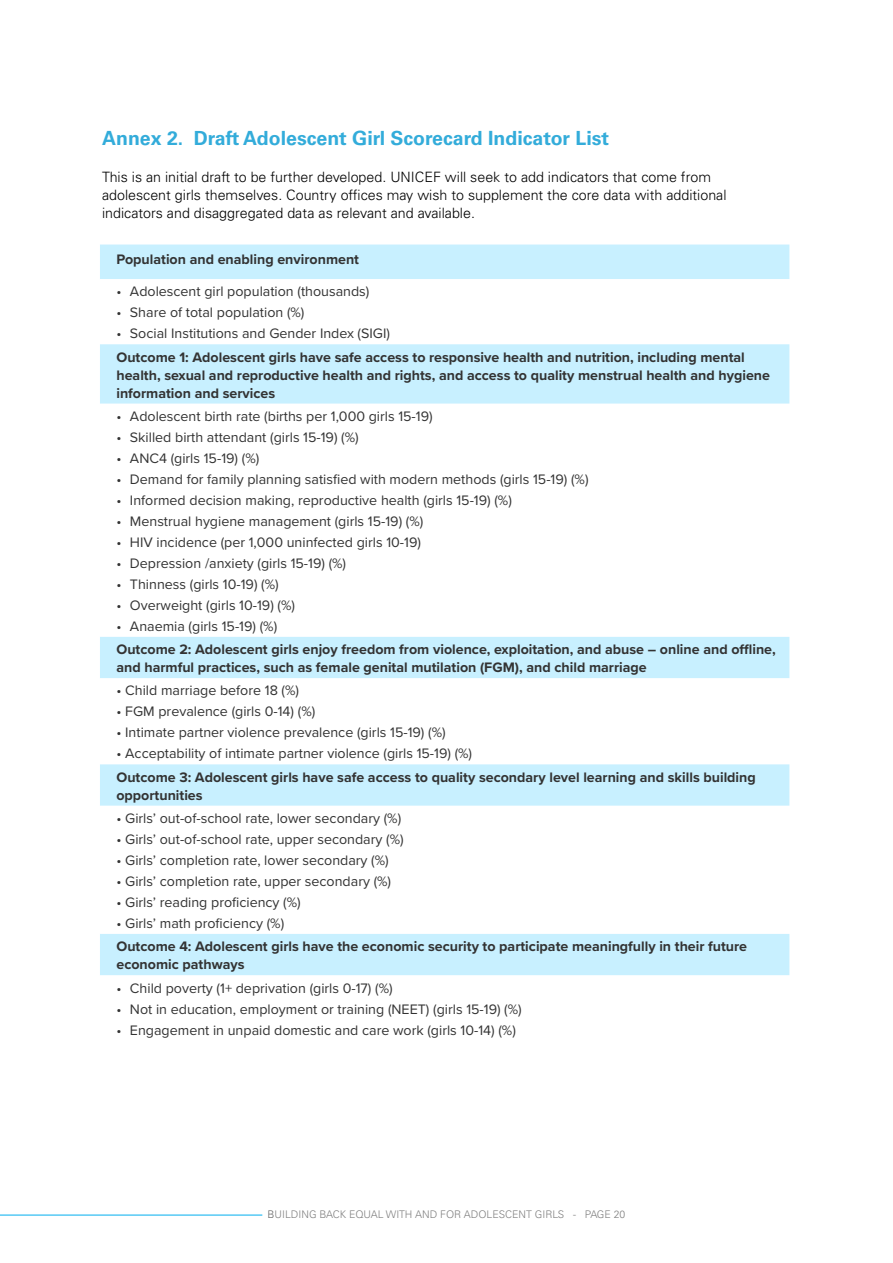
<style>
.page{position:relative;width:893px;height:1263px;background:#fff}
.page>*{position:absolute;margin:0;border:0;box-sizing:border-box;transform-origin:0 0}
.t1{font:700 19.5px "Univers LT Std";color:#33acda}
.t2{font:14.25px "Proxima Nova";color:#333}
.t3{font:700 14.25px/18px "Proxima Nova";color:#333}
.t4{font:300 14.25px/18px "Univers LT Std";color:#000}
.t5{font:300 10.5px "Univers LT Std";color:#808080}
.s1{color:#666}
</style>
<div class="page">
<svg style="left:100px;top:244px;width:689px;height:731px"></svg>
<hr style="left:0;top:1215px;width:262px;height:1px;background:#00aeef">
<h1 class="t1" style="left:102px;top:126px;width:509px">Annex 2. Draft Adolescent Girl Scorecard Indicator List</h1>
<p class="t4" style="left:102px;top:168px;width:626px">This is an initial draft to be further developed. UNICEF will seek to add indicators that come from adolescent girls themselves. Country offices may wish to supplement the core data with additional indicators and disaggregated data as relevant and available.</p>
<p class="t3" style="left:116px;top:250px;width:244px">Population and enabling environment</p>
<p class="t2" style="left:116px;top:281px;width:254px">• Adolescent girl population (thousands)</p>
<p class="t2" style="left:116px;top:302px;width:190px">• Share of total population (%)</p>
<p class="t2" style="left:116px;top:323px;width:275px">• Social Institutions and Gender Index (SIGI)</p>
<p class="t3" style="left:116px;top:347px;width:655px">Outcome 1: Adolescent girls have safe access to responsive health and nutrition, including mental health, sexual and reproductive health and rights, and access to quality menstrual health and hygiene information and services</p>
<p class="t2" style="left:116px;top:405px;width:318px">• Adolescent birth rate (births per 1,000 girls 15-19)</p>
<p class="t2" style="left:116px;top:426px;width:244px">• Skilled birth attendant (girls 15-19) (%)</p>
<p class="t2" style="left:116px;top:447px;width:144px">• ANC4 (girls 15-19) (%)</p>
<p class="t2" style="left:116px;top:468px;width:474px">• Demand for family planning satisfied with modern methods (girls 15-19) (%)</p>
<p class="t2" style="left:116px;top:489px;width:397px">• Informed decision making, reproductive health (girls 15-19) (%)</p>
<p class="t2" style="left:116px;top:510px;width:308px">• Menstrual hygiene management (girls 15-19) (%)</p>
<p class="t2" style="left:116px;top:531px;width:306px">• HIV incidence (per 1,000 uninfected girls 10-19)</p>
<p class="t2" style="left:116px;top:552px;width:231px">• Depression /anxiety (girls 15-19) (%)</p>
<p class="t2" style="left:116px;top:573px;width:164px">• Thinness (girls 10-19) (%)</p>
<p class="t2" style="left:116px;top:594px;width:180px">• Overweight (girls 10-19) (%)</p>
<p class="t2" style="left:116px;top:615px;width:162px">• Anaemia (girls 15-19) (%)</p>
<p class="t3" style="left:116px;top:640px;width:661px">Outcome 2: Adolescent girls enjoy freedom from violence, exploitation, and abuse – online and offline, and harmful practices, such as female genital mutilation (FGM), and child marriage</p>
<p class="t2" style="left:116px;top:680px;width:184px">• Child marriage before 18 (%)</p>
<p class="t2" style="left:116px;top:701px;width:200px">• FGM prevalence (girls 0-14) (%)</p>
<p class="t2" style="left:116px;top:722px;width:331px">• Intimate partner violence prevalence (girls 15-19) (%)</p>
<p class="t2" style="left:116px;top:743px;width:357px">• Acceptability of intimate partner violence (girls 15-19) (%)</p>
<p class="t3" style="left:116px;top:768px;width:641px">Outcome 3: Adolescent girls have safe access to quality secondary level learning and skills building opportunities</p>
<p class="t2" style="left:116px;top:807px;width:286px">• Girls’ out-of-school rate, lower secondary (%)</p>
<p class="t2" style="left:116px;top:828px;width:289px">• Girls’ out-of-school rate, upper secondary (%)</p>
<p class="t2" style="left:116px;top:849px;width:274px">• Girls’ completion rate, lower secondary (%)</p>
<p class="t2" style="left:116px;top:870px;width:276px">• Girls’ completion rate, upper secondary (%)</p>
<p class="t2" style="left:116px;top:891px;width:186px">• Girls’ reading proficiency (%)</p>
<p class="t2" style="left:116px;top:913px;width:169px">• Girls’ math proficiency (%)</p>
<p class="t3" style="left:116px;top:937px;width:632px">Outcome 4: Adolescent girls have the economic security to participate meaningfully in their future economic pathways</p>
<p class="t2" style="left:116px;top:977px;width:278px">• Child poverty (1+ deprivation (girls 0-17) (%)</p>
<p class="t2" style="left:116px;top:998px;width:407px">• Not in education, employment or training (NEET) (girls 15-19) (%)</p>
<p class="t2" style="left:116px;top:1019px;width:401px">• Engagement in unpaid domestic and care work (girls 10-14) (%)</p>
<p class="t5" style="left:268px;top:1208px;width:359px"><span class="s1">B</span>UILDING BACK EQUAL WITH AND FOR ADOLESCENT GIRLS - PAGE 20</p>
</div>
